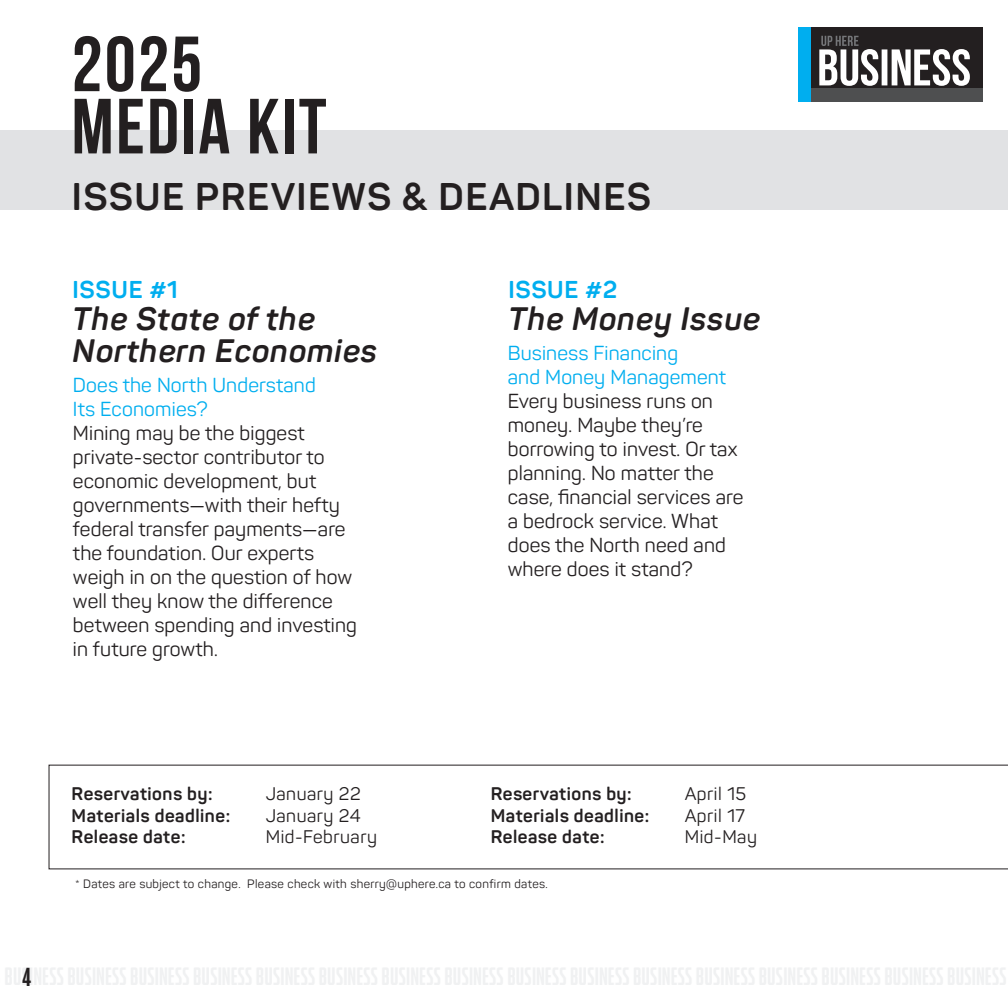
<style>
.page{position:relative;width:1008px;height:1008px;background:#fff}
.page>*{position:absolute;margin:0;border:0;box-sizing:border-box;transform-origin:0 0}
.t1{font:700 78px/62.2px "Bebas Neue";letter-spacing:.03em;color:#231f20}
.t2{font:700 38px "Panton";letter-spacing:.04em;color:#231f20}
.t3{font:italic 700 32px/32px "Panton";letter-spacing:.03em;color:#231f20}
.t4{font:700 26px "Dharma Gothic E";color:#231f20}
.t5{font:700 24px "Panton";letter-spacing:.03em;color:#00aeef}
.t6{font:20px/24px "Panton";letter-spacing:.01em;color:#231f20}
.t7{font:20px/24px "Panton";letter-spacing:.01em;color:#00aeef}
.t8{font:700 18px "Panton";letter-spacing:.03em;color:#231f20}
.t9{font:18px "Panton";letter-spacing:.03em;color:#231f20}
.t10{font:12px "Panton";letter-spacing:.03em;color:#231f20}
</style>
<div class="page">
<div style="left:0;top:131px;width:1007px;height:79px;background:#e1e2e4"></div>
<svg style="left:48px;top:764px;width:959px;height:105px"></svg>
<div style="left:797px;top:27px;width:184px;height:74px;background:#231f20"></div>
<div style="left:797px;top:88px;width:184px;height:13px;background:#4e4f50"></div>
<div style="left:797px;top:27px;width:13px;height:74px;background:#00aeef"></div>
<svg style="left:819px;top:36px;width:150px;height:50px"></svg>
<h1 class="t1" style="left:72px;top:32px;width:256px">2025<br>MEDIA KIT</h1>
<h2 class="t2" style="left:72px;top:173px;width:580px">ISSUE PREVIEWS &amp; DEADLINES</h2>
<p class="t5" style="left:73px;top:274px;width:107px">ISSUE #1</p>
<h3 class="t3" style="left:73px;top:302px;width:306px">The State of the<br>Northern Economies</h3>
<p class="t7" style="left:73px;top:373px;width:244px">Does the North Understand<br>Its Economies?</p>
<p class="t6" style="left:73px;top:421px;width:285px">Mining may be the biggest private-sector contributor to economic development, but governments—with their hefty federal transfer payments—are the foundation. Our experts weigh in on the question of how well they know the difference between spending and investing in future growth.</p>
<p class="t5" style="left:508px;top:274px;width:110px">ISSUE #2</p>
<h3 class="t3" style="left:508px;top:302px;width:253px">The Money Issue</h3>
<p class="t7" style="left:507px;top:340px;width:220px">Business Financing<br>and Money Management</p>
<p class="t6" style="left:507px;top:388px;width:237px">Every business runs on money. Maybe they’re borrowing to invest. Or tax planning. No matter the case, financial services are a bedrock service. What does the North need and where does it stand?</p>
<h3 class="t4" style="left:23px;top:963px;width:10px">4</h3>
<p class="t8" style="left:72px;top:782px;width:142px">Reservations by:</p>
<p class="t9" style="left:266px;top:782px;width:96px">January 22</p>
<p class="t8" style="left:72px;top:803px;width:160px">Materials deadline:</p>
<p class="t9" style="left:266px;top:803px;width:96px">January 24</p>
<p class="t8" style="left:72px;top:825px;width:115px">Release date:</p>
<p class="t9" style="left:266px;top:825px;width:113px">Mid-February</p>
<p class="t8" style="left:490px;top:782px;width:142px">Reservations by:</p>
<p class="t9" style="left:684px;top:782px;width:63px">April 15</p>
<p class="t8" style="left:490px;top:803px;width:160px">Materials deadline:</p>
<p class="t9" style="left:684px;top:803px;width:62px">April 17</p>
<p class="t8" style="left:490px;top:825px;width:115px">Release date:</p>
<p class="t9" style="left:684px;top:825px;width:74px">Mid-May</p>
<p class="t10" style="left:75px;top:876px;width:474px">* Dates are subject to change. Please check with sherry@uphere.ca to confirm dates.</p>
</div>
